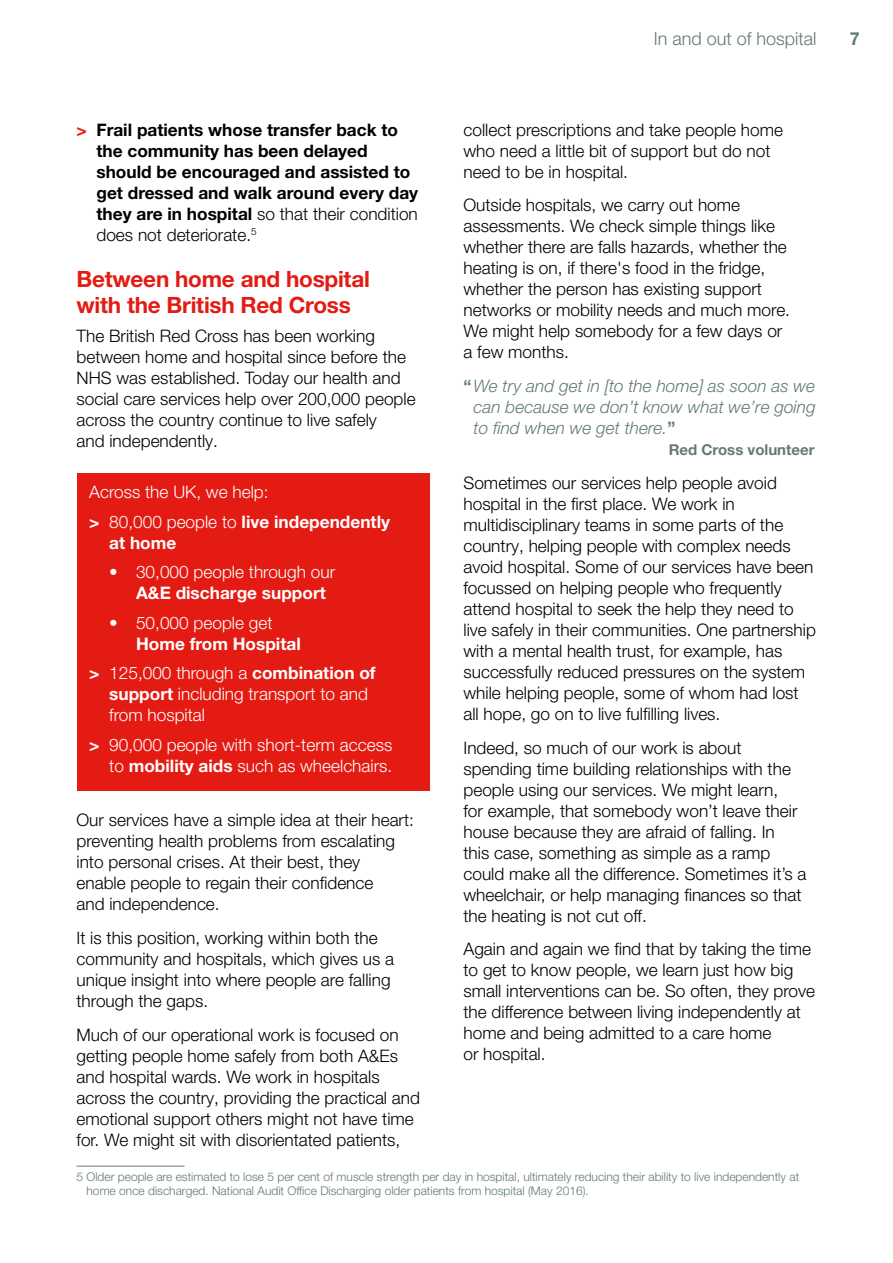
<style>
.page{position:relative;width:893px;height:1263px;background:#fff}
.page>*{position:absolute;margin:0;border:0;box-sizing:border-box;transform-origin:0 0}
.t1{font:700 22.5px/25.5px "Helvetica Neue LT Pro";letter-spacing:-.01em;color:#e41b13}
.t2{font:300 18px "Helvetica Neue LT Pro";color:#637a77}
.t3{font:700 18px "Helvetica Neue LT Pro";color:#637a77}
.t4{font:300 17.25px/21px "Helvetica Neue LT Pro";color:#000}
.t5{font:300 17.25px/21px "Helvetica Neue LT Pro";color:#fff}
.t6{font:700 17.25px/21px "Helvetica Neue LT Pro";color:#000}
.t7{font:italic 300 17.25px/21px "Helvetica Neue LT Pro";color:#637a77;text-align:justify}
.t8{font:700 17.25px/29.5px "Helvetica Neue LT Pro";color:#fff}
.t9{font:700 15px "Helvetica Neue LT Pro";color:#637a77}
.t10{font:300 12px/14.4px "Helvetica Neue LT Pro";color:#637a77}
.s1{color:#e41b13}
.s2{font-weight:300}
.s3{font-weight:700}
.s4{font-weight:700;font-style:normal}
</style>
<div class="page">
<div style="left:77px;top:474px;width:352px;height:317px;background:#e41b13"></div>
<hr style="left:77px;top:1166px;width:108px;height:1px;background:#637a77">
<p class="t2" style="left:654px;top:27px;width:164px">In and out of hospital</p>
<p class="t3" style="left:850px;top:27px;width:12px">7</p>
<p class="t6" style="left:96px;top:118px;width:323px;text-indent:-20px"><span class="s1">&gt;</span> Frail patients whose transfer back to the community has been delayed should be encouraged and assisted to get dressed and walk around every day they are in hospital <span class="s2">so that their condition does not deteriorate.</span><sup>5</sup></p>
<h1 class="t1" style="left:77px;top:266px;width:295px">Between home and hospital with the British Red Cross</h1>
<p class="t4" style="left:77px;top:325px;width:341px">The British Red Cross has been working between home and hospital since before the NHS was established. Today our health and social care services help over 200,000 people across the country continue to live safely<br>and independently.</p>
<p class="t5" style="left:89px;top:477px;width:302px;line-height:29.5px">Across the UK, we help:<br><span class="s3">&gt;</span> 80,000 people to <span class="s3">live independently</span></p>
<p class="t8" style="left:109px;top:527px;width:69px">at home</p>
<p class="t5" style="left:136px;top:561px;width:201px;text-indent:-27px"><span class="s3">•</span> 30,000 people through our<br><span class="s3">A&amp;E discharge support</span></p>
<p class="t5" style="left:109px;top:612px;width:165px">• 50,000 people get</p>
<p class="t8" style="left:89px;top:628px;width:288px;text-indent:47px">Home from Hospital<br>&gt; <span class="s2">125,000 through a</span> combination of</p>
<p class="t5" style="left:109px;top:683px;width:260px"><span class="s3">support</span> including transport to and from hospital</p>
<p class="t5" style="left:89px;top:734px;width:305px;text-align:right"><span class="s3">&gt;</span> 90,000 people with short-term access to <span class="s3">mobility aids</span> such as wheelchairs.</p>
<p class="t4" style="left:77px;top:809px;width:339px">Our services have a simple idea at their heart: preventing health problems from escalating into personal crises. At their best, they<br>enable people to regain their confidence<br>and independence.</p>
<p class="t4" style="left:77px;top:927px;width:319px">It is this position, working within both the community and hospitals, which gives us a unique insight into where people are falling through the gaps.</p>
<p class="t4" style="left:77px;top:1024px;width:345px">Much of our operational work is focused on getting people home safely from both A&amp;Es and hospital wards. We work in hospitals across the country, providing the practical and emotional support others might not have time for. We might sit with disorientated patients,</p>
<p class="t10" style="left:87px;top:1169px;width:714px;text-indent:-10px">5 Older people are estimated to lose 5 per cent of muscle strength per day in hospital, ultimately reducing their ability to live independently at home once discharged. National Audit Office Discharging older patients from hospital (May 2016).</p>
<p class="t4" style="left:463px;top:119px;width:321px">collect prescriptions and take people home who need a little bit of support but do not need to be in hospital.</p>
<p class="t4" style="left:463px;top:194px;width:328px">Outside hospitals, we carry out home assessments. We check simple things like whether there are falls hazards, whether the heating is on, if there's food in the fridge, whether the person has existing support networks or mobility needs and much more.<br>We might help somebody for a few days or a few months.</p>
<p class="t7" style="left:474px;top:375px;width:344px;text-indent:-10px"><span class="s4">“</span>We try and get in [to the home] as soon as we can because we don’t know what we’re going to find when we get there.<span class="s4">”</span></p>
<p class="t9" style="left:669px;top:440px;width:147px">Red Cross volunteer</p>
<p class="t4" style="left:463px;top:472px;width:354px">Sometimes our services help people avoid hospital in the first place. We work in multidisciplinary teams in some parts of the country, helping people with complex needs avoid hospital. Some of our services have been focussed on helping people who frequently attend hospital to seek the help they need to live safely in their communities. One partnership with a mental health trust, for example, has successfully reduced pressures on the system while helping people, some of whom had lost all hope, go on to live fulfilling lives.</p>
<p class="t4" style="left:463px;top:737px;width:344px">Indeed, so much of our work is about spending time building relationships with the people using our services. We might learn,<br>for example, that somebody won’t leave their house because they are afraid of falling. In<br>this case, something as simple as a ramp could make all the difference. Sometimes it’s a wheelchair, or help managing finances so that the heating is not cut off.</p>
<p class="t4" style="left:463px;top:938px;width:353px">Again and again we find that by taking the time to get to know people, we learn just how big small interventions can be. So often, they prove the difference between living independently at home and being admitted to a care home<br>or hospital.</p>
</div>
